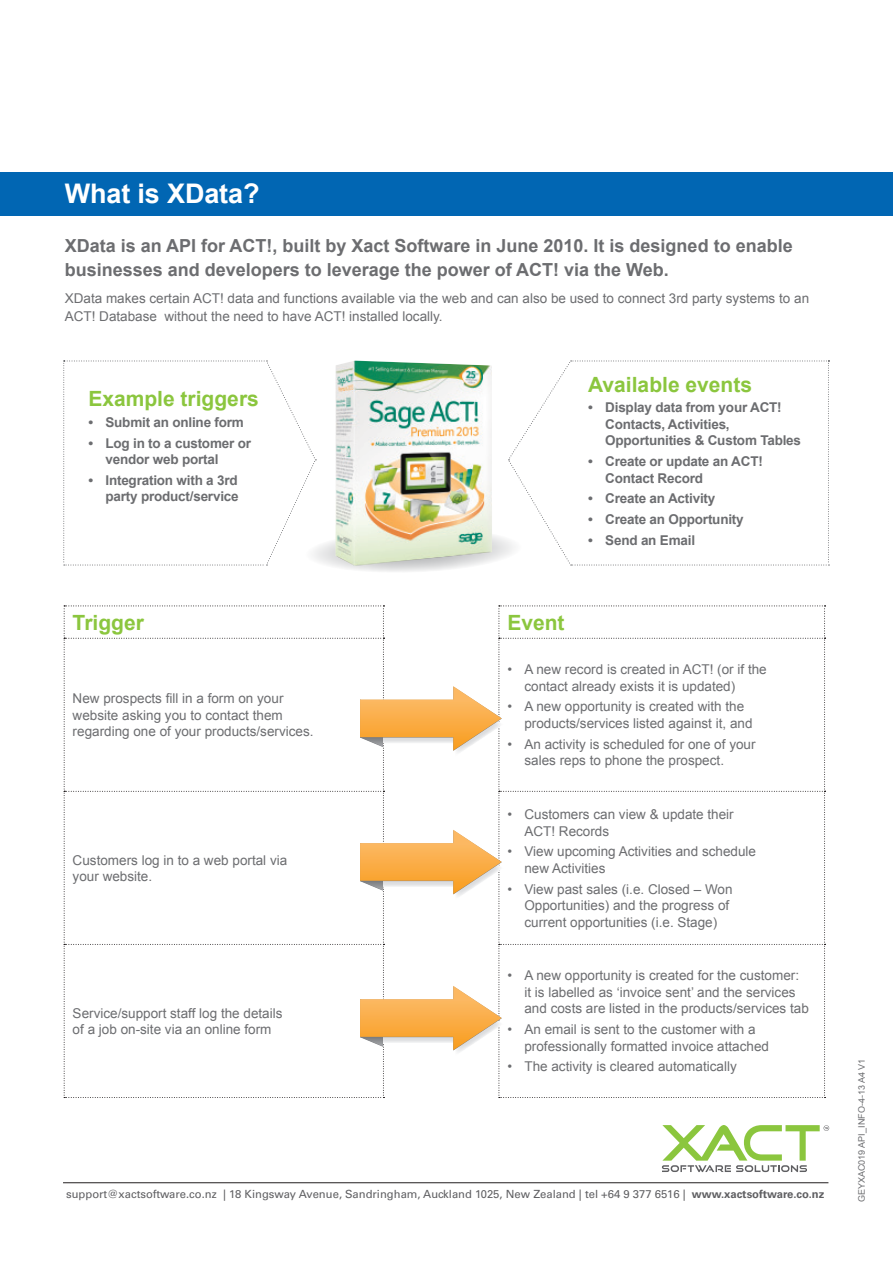
<style>
.page{position:relative;width:893px;height:1263px;background:#fff}
.page>*{position:absolute;margin:0;border:0;box-sizing:border-box;transform-origin:0 0}
.t1{font:700 27px "Arial";letter-spacing:-.005em;color:#fff}
.t2{font:700 21px "Arial";color:#8bc63e}
.t3{font:700 18px/24px "Arial";color:#6c6d70}
.t4{font:13.5px/16.5px "Arial";color:#6c6d70}
.t5{font:700 13.5px/16.5px "Arial";letter-spacing:-.015em;color:#6c6d70}
.t6{font:11.25px "Univers";color:#5f5f62}
.t7{font:9px "Arial";color:#6c6d70}
.s1{font-weight:700}
</style>
<div class="page">
<div style="left:0;top:172px;width:893px;height:44px;background:#0166b3"></div>
<svg style="left:662px;top:1125px;width:167px;height:47px"></svg>
<svg style="left:64px;top:605px;width:762px;height:493px"></svg>
<hr style="left:63px;top:1182px;width:765px;height:1px;background:#231f20">
<svg style="left:63px;top:361px;width:766px;height:211px"></svg>
<img style="left:335px;top:361px;width:157px;height:205px">
<h1 class="t1" style="left:65px;top:175px;width:196px">What is XData?</h1>
<h3 class="t3" style="left:65px;top:234px;width:729px">XData is an API for ACT!, built by Xact Software in June 2010. It is designed to enable businesses and developers to leverage the power of ACT! via the Web.</h3>
<p class="t4" style="left:65px;top:289px;width:746px;line-height:18px">XData makes certain ACT! data and functions available via the web and can also be used to connect 3rd party systems to an<br>ACT! Database without the need to have ACT! installed locally.</p>
<h2 class="t2" style="left:88px;top:385px;width:172px">Example triggers</h2>
<p class="t5" style="left:88px;top:414px;width:157px">• Submit an online form</p>
<p class="t5" style="left:105px;top:435px;width:147px;text-indent:-17px">• Log in to a customer or vendor web portal</p>
<p class="t5" style="left:88px;top:472px;width:152px;text-align:right">• Integration with a 3rd party product/service</p>
<h2 class="t2" style="left:588px;top:370px;width:165px">Available events</h2>
<p class="t5" style="left:605px;top:400px;width:197px;text-indent:-17px">• Display data from your ACT!<br>Contacts, Activities,<br>Opportunities &amp; Custom Tables</p>
<p class="t5" style="left:605px;top:453px;width:159px;text-indent:-17px">• Create or update an ACT!<br>Contact Record</p>
<p class="t5" style="left:588px;top:491px;width:129px">• Create an Activity</p>
<p class="t5" style="left:588px;top:511px;width:157px">• Create an Opportunity</p>
<p class="t5" style="left:588px;top:532px;width:108px">• Send an Email</p>
<h2 class="t2" style="left:73px;top:608px;width:73px">Trigger</h2>
<h2 class="t2" style="left:507px;top:608px;width:59px">Event</h2>
<p class="t4" style="left:73px;top:690px;width:242px">New prospects fill in a form on your website asking you to contact them regarding one of your products/services.</p>
<p class="t4" style="left:73px;top:852px;width:216px">Customers log in to a web portal via your website.</p>
<p class="t4" style="left:73px;top:1005px;width:211px">Service/support staff log the details of a job on-site via an online form</p>
<p class="t4" style="left:524px;top:661px;width:244px;text-indent:-17px">• A new record is created in ACT! (or if the contact already exists it is updated)</p>
<p class="t4" style="left:524px;top:698px;width:230px;text-indent:-17px">• A new opportunity is created with the products/services listed against it, and</p>
<p class="t4" style="left:524px;top:736px;width:233px;text-indent:-17px">• An activity is scheduled for one of your sales reps to phone the prospect.</p>
<p class="t4" style="left:524px;top:806px;width:211px;text-indent:-17px">• Customers can view &amp; update their<br>ACT! Records</p>
<p class="t4" style="left:524px;top:843px;width:233px;text-indent:-17px">• View upcoming Activities and schedule new Activities</p>
<p class="t4" style="left:524px;top:881px;width:210px;text-indent:-17px">• View past sales (i.e. Closed – Won<br>Opportunities) and the progress of current opportunities (i.e. Stage)</p>
<p class="t4" style="left:524px;top:967px;width:286px;text-indent:-17px">• A new opportunity is created for the customer: it is labelled as ‘invoice sent’ and the services and costs are listed in the products/services tab</p>
<p class="t4" style="left:524px;top:1021px;width:246px;text-indent:-17px">• An email is sent to the customer with a professionally formatted invoice attached</p>
<p class="t4" style="left:507px;top:1058px;width:231px">• The activity is cleared automatically</p>
<p class="t6" style="left:66px;top:1188px;width:760px">support@xactsoftware.co.nz | 18 Kingsway Avenue, Sandringham, Auckland 1025, New Zealand | tel +64 9 377 6516 | <span class="s1">www.xactsoftware.co.nz</span></p>
<p class="t7" style="left:856px;top:1202px;width:145px;rotate:-90deg">GEYXAC019 API_INFO-4-13 A4 V1</p>
</div>
